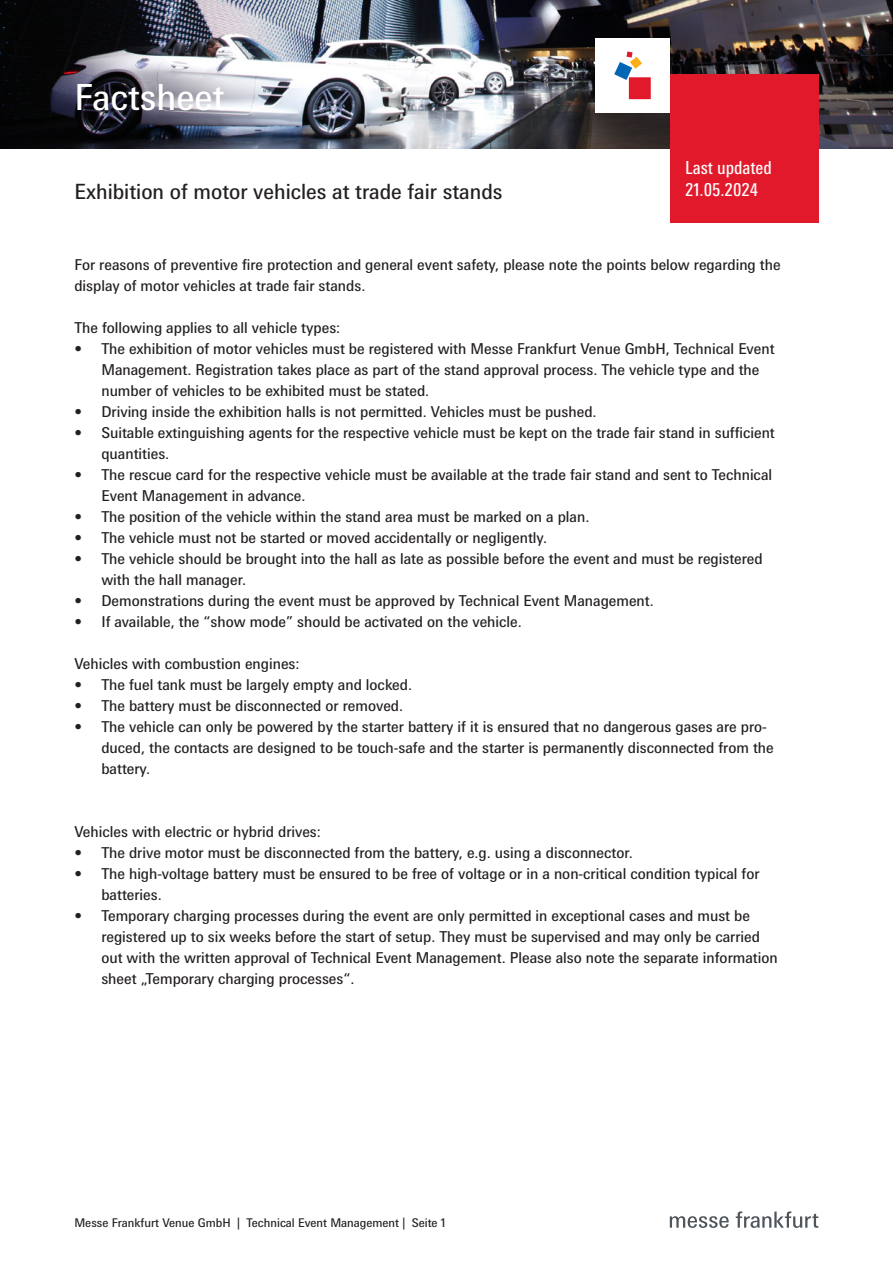
<style>
.page{position:relative;width:893px;height:1263px;background:#fff}
.page>*{position:absolute;margin:0;border:0;box-sizing:border-box;transform-origin:0 0}
.t1{font:36px "Messe Univers";color:#fff}
.t2{font:21px "Messe Univers";color:#231f20}
.t3{font:condensed 18px/22.5px "Messe Univers";color:#fff}
.t4{font:15px/21px "Messe Univers";color:#231f20}
.t5{font:12px "Messe Univers";color:#231f20}
</style>
<div class="page">
<svg style="left:670px;top:1216px;width:59px;height:12px"></svg>
<svg style="left:736px;top:1211px;width:82px;height:17px"></svg>
<img style="left:0;top:0;width:893px;height:149px">
<div style="left:670px;top:74px;width:149px;height:149px;background:#e2192b"></div>
<div style="left:595px;top:38px;width:75px;height:75px;background:#fff"></div>
<svg style="left:614px;top:51px;width:37px;height:48px"></svg>
<h1 class="t1" style="left:74px;top:75px;width:152px">Factsheet</h1>
<h2 class="t2" style="left:74px;top:178px;width:430px">Exhibition of motor vehicles at trade fair stands</h2>
<p class="t3" style="left:685px;top:156px;width:88px">Last updated<br>21.05.2024</p>
<p class="t4" style="left:74px;top:254px;width:708px">For reasons of preventive fire protection and general event safety, please note the points below regarding the display of motor vehicles at trade fair stands.</p>
<p class="t4" style="left:74px;top:317px;width:267px">The following applies to all vehicle types:</p>
<p class="t4" style="left:101px;top:338px;width:675px;text-indent:-27px">• The exhibition of motor vehicles must be registered with Messe Frankfurt Venue GmbH, Technical Event<br>Management. Registration takes place as part of the stand approval process. The vehicle type and the number of vehicles to be exhibited must be stated.</p>
<p class="t4" style="left:74px;top:401px;width:524px">• Driving inside the exhibition halls is not permitted. Vehicles must be pushed.</p>
<p class="t4" style="left:101px;top:422px;width:675px;text-indent:-27px">• Suitable extinguishing agents for the respective vehicle must be kept on the trade fair stand in sufficient quantities.</p>
<p class="t4" style="left:101px;top:464px;width:672px;text-indent:-27px">• The rescue card for the respective vehicle must be available at the trade fair stand and sent to Technical<br>Event Management in advance.</p>
<p class="t4" style="left:74px;top:506px;width:516px">• The position of the vehicle within the stand area must be marked on a plan.</p>
<p class="t4" style="left:74px;top:527px;width:474px">• The vehicle must not be started or moved accidentally or negligently.</p>
<p class="t4" style="left:101px;top:548px;width:663px;text-indent:-27px">• The vehicle should be brought into the hall as late as possible before the event and must be registered with the hall manager.</p>
<p class="t4" style="left:74px;top:590px;width:581px">• Demonstrations during the event must be approved by Technical Event Management.</p>
<p class="t4" style="left:74px;top:611px;width:449px">• If available, the “show mode” should be activated on the vehicle.</p>
<p class="t4" style="left:74px;top:653px;width:227px">Vehicles with combustion engines:</p>
<p class="t4" style="left:74px;top:674px;width:339px">• The fuel tank must be largely empty and locked.</p>
<p class="t4" style="left:74px;top:695px;width:330px">• The battery must be disconnected or removed.</p>
<p class="t4" style="left:101px;top:716px;width:674px;text-indent:-27px">• The vehicle can only be powered by the starter battery if it is ensured that no dangerous gases are pro&shy;duced, the contacts are designed to be touch-safe and the starter is permanently disconnected from the battery.</p>
<p class="t4" style="left:74px;top:821px;width:248px">Vehicles with electric or hybrid drives:</p>
<p class="t4" style="left:74px;top:842px;width:560px">• The drive motor must be disconnected from the battery, e.g. using a disconnector.</p>
<p class="t4" style="left:101px;top:863px;width:660px;text-indent:-27px">• The high-voltage battery must be ensured to be free of voltage or in a non-critical condition typical for batteries.</p>
<p class="t4" style="left:101px;top:905px;width:678px;text-indent:-27px">• Temporary charging processes during the event are only permitted in exceptional cases and must be registered up to six weeks before the start of setup. They must be supervised and may only be carried out with the written approval of Technical Event Management. Please also note the separate information sheet „Temporary charging processes“.</p>
<p class="t5" style="left:74px;top:1215px;width:373px">Messe Frankfurt Venue GmbH | Technical Event Management | Seite 1</p>
</div>
